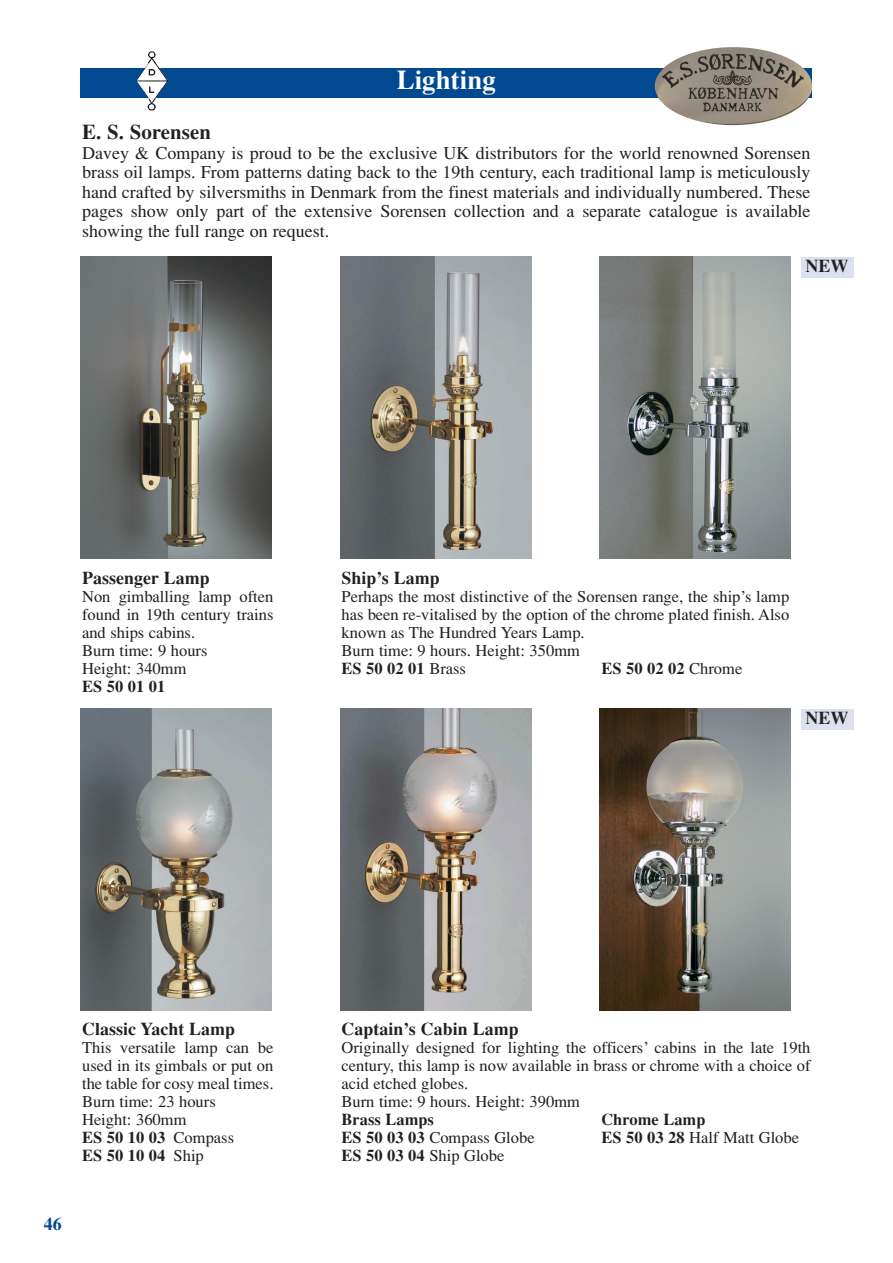
<style>
.page{position:relative;width:893px;height:1263px;background:#fff}
.page>*{position:absolute;margin:0;border:0;box-sizing:border-box;transform-origin:0 0}
.t1{font:700 27px "Times";color:#fff}
.t2{font:700 21px "Times";color:#231f20}
.t3{font:18px/19.5px "Times";color:#231f20;text-align:justify}
.t4{font:700 18px "Times";color:#231f20}
.t5{font:700 18px "Times";color:#014990}
.t6{font:16.5px/18px "Times";color:#231f20}
.t7{font:700 16.5px "Times";color:#231f20}
.s1{font-weight:700}
.s2{font-weight:400}
</style>
<div class="page">
<div style="left:81px;top:68px;width:731px;height:30px;background:#014990"></div>
<img style="left:136px;top:51px;width:32px;height:60px">
<img style="left:655px;top:47px;width:157px;height:78px;border-radius:50%">
<img style="left:81px;top:257px;width:191px;height:302px">
<img style="left:340px;top:257px;width:191px;height:302px">
<img style="left:599px;top:257px;width:192px;height:302px">
<img style="left:81px;top:708px;width:191px;height:302px">
<img style="left:340px;top:708px;width:191px;height:302px">
<img style="left:599px;top:708px;width:192px;height:302px">
<div style="left:801px;top:257px;width:52px;height:21px;background:#dde1ef"></div>
<div style="left:801px;top:709px;width:52px;height:20px;background:#dde1ef"></div>
<h1 class="t1" style="left:397px;top:70px;width:101px">Lighting</h1>
<p class="t2" style="left:82px;top:125px;width:131px">E. S. Sorensen</p>
<p class="t3" style="left:82px;top:145px;width:730px">Davey &amp; Company is proud to be the exclusive UK distributors for the world renowned Sorensen brass oil lamps. From patterns dating back to the 19th century, each traditional lamp is meticulously hand crafted by silversmiths in Denmark from the finest materials and individually numbered. These pages show only part of the extensive Sorensen collection and a separate catalogue is available showing the full range on request.</p>
<p class="t4" style="left:805px;top:259px;width:45px">NEW</p>
<p class="t4" style="left:82px;top:571px;width:129px">Passenger Lamp</p>
<p class="t6" style="left:82px;top:589px;width:193px">Non gimballing lamp often found in 19th century trains and ships cabins.<br>Burn time: 9 hours<br>Height: 340mm</p>
<p class="t7" style="left:82px;top:680px;width:85px">ES 50 01 01</p>
<p class="t4" style="left:341px;top:571px;width:100px">Ship’s Lamp</p>
<p class="t6" style="left:341px;top:589px;width:449px">Perhaps the most distinctive of the Sorensen range, the ship’s lamp has been re-vitalised by the option of the chrome plated finish. Also known as The Hundred Years Lamp.<br>Burn time: 9 hours. Height: 350mm<br><span class="s1">ES 50 02 01</span> Brass</p>
<p class="t7" style="left:601px;top:662px;width:142px">ES 50 02 02 <span class="s2">Chrome</span></p>
<p class="t4" style="left:805px;top:711px;width:45px">NEW</p>
<p class="t4" style="left:82px;top:1023px;width:155px">Classic Yacht Lamp</p>
<p class="t6" style="left:82px;top:1040px;width:193px">This versatile lamp can be used in its gimbals or put on the table for cosy meal times.<br>Burn time: 23 hours<br>Height: 360mm<br><span class="s1">ES 50 10 03</span> Compass<br><span class="s1">ES 50 10 04</span> Ship</p>
<p class="t5" style="left:44px;top:1217px;width:20px">46</p>
<p class="t4" style="left:341px;top:1023px;width:179px">Captain’s Cabin Lamp</p>
<p class="t6" style="left:341px;top:1040px;width:470px">Originally designed for lighting the officers’ cabins in the late 19th century, this lamp is now available in brass or chrome with a choice of acid etched globes.<br>Burn time: 9 hours. Height: 390mm</p>
<p class="t7" style="left:341px;top:1114px;width:94px">Brass Lamps</p>
<p class="t7" style="left:601px;top:1114px;width:106px">Chrome Lamp</p>
<p class="t6" style="left:341px;top:1130px;width:195px"><span class="s1">ES 50 03 03</span> Compass Globe</p>
<p class="t6" style="left:601px;top:1130px;width:199px"><span class="s1">ES 50 03 28</span> Half Matt Globe</p>
<p class="t6" style="left:341px;top:1148px;width:164px"><span class="s1">ES 50 03 04</span> Ship Globe</p>
</div>
